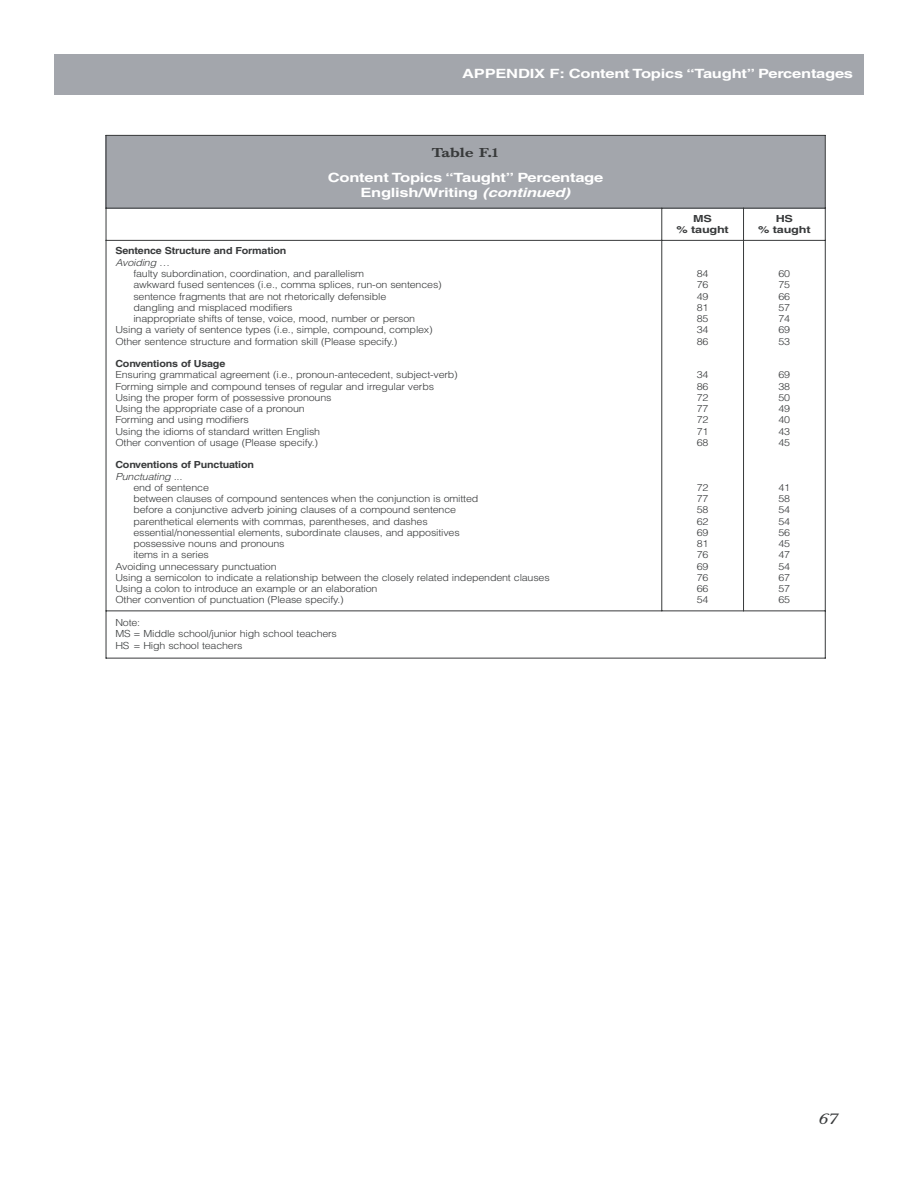
<style>
.page{position:relative;width:918px;height:1188px;background:#fff}
.page>*{position:absolute;margin:0;border:0;box-sizing:border-box;transform-origin:0 0}
.t1{font:italic 15px "Baskerville BE";color:#383a3b;scale:1.3 1}
.t2{font:700 12.75px/15.8px "Helvetica";letter-spacing:-.015em;color:#fff;text-align:center;scale:1.3 1}
.t3{font:500 12.75px "Baskerville BE";letter-spacing:-.015em;color:#383a3b;scale:1.3 1}
.t4{font:300 9.75px/11.2px "Helvetica";letter-spacing:-.015em;color:#383a3b;scale:1.1 1}
.t5{font:700 9.75px "Helvetica";letter-spacing:-.015em;color:#383a3b;scale:1.1 1}
.t6{font:italic 300 9.75px "Helvetica";color:#383a3b;scale:1.1 1}
.t7{font:700 9.75px/11.2px "Helvetica";letter-spacing:-.015em;color:#383a3b;text-align:center;scale:1.3 1}
.s1{font-style:italic}
</style>
<div class="page">
<div style="left:54px;top:54px;width:810px;height:40px;background:#a3a6ac"></div>
<div style="left:106px;top:135px;width:719px;height:73px;background:#a3a6ac"></div>
<hr style="left:106px;top:135px;width:1px;height:523px;background:#383a3b">
<hr style="left:661px;top:208px;width:1px;height:403px;background:#383a3b">
<hr style="left:743px;top:208px;width:1px;height:403px;background:#383a3b">
<hr style="left:825px;top:135px;width:1px;height:523px;background:#383a3b">
<hr style="left:106px;top:135px;width:720px;height:1px;background:#383a3b">
<hr style="left:106px;top:208px;width:720px;height:1px;background:#383a3b">
<hr style="left:106px;top:240px;width:720px;height:1px;background:#383a3b">
<hr style="left:106px;top:610px;width:720px;height:1px;background:#383a3b">
<hr style="left:106px;top:658px;width:720px;height:1px;background:#383a3b">
<h2 class="t2" style="left:410px;top:63px;width:343px">Appendix A: Survey Samples,Types, and Response Rates</h2>
<h2 class="t2" style="left:462px;top:66px;width:302px">APPENDIX F: Content Topics “Taught” Percentages</h2>
<h2 class="t3" style="left:432px;top:147px;width:53px">Table F.1</h2>
<h2 class="t2" style="left:328px;top:170px;width:213px">Content Topics “Taught” Percentage<br>English/Writing <span class="s1">(continued)</span></h2>
<p class="t7" style="left:676px;top:214px;width:42px">MS<br>% taught</p>
<p class="t7" style="left:758px;top:214px;width:42px">HS<br>% taught</p>
<p class="t5" style="left:115px;top:247px;width:157px">Sentence Structure and Formation</p>
<p class="t6" style="left:115px;top:259px;width:53px">Avoiding …</p>
<p class="t4" style="left:133px;top:269px;width:211px">faulty subordination, coordination, and parallelism</p>
<p class="t4" style="left:697px;top:269px;width:12px">84</p>
<p class="t4" style="left:778px;top:269px;width:12px">60</p>
<p class="t4" style="left:133px;top:280px;width:282px">awkward fused sentences (i.e., comma splices, run-on sentences)</p>
<p class="t4" style="left:697px;top:280px;width:12px">76</p>
<p class="t4" style="left:778px;top:280px;width:12px">75</p>
<p class="t4" style="left:133px;top:291px;width:231px">sentence fragments that are not rhetorically defensible</p>
<p class="t4" style="left:697px;top:291px;width:12px">49</p>
<p class="t4" style="left:778px;top:291px;width:12px">66</p>
<p class="t4" style="left:133px;top:303px;width:146px">dangling and misplaced modifiers</p>
<p class="t4" style="left:697px;top:303px;width:12px">81</p>
<p class="t4" style="left:779px;top:303px;width:12px">57</p>
<p class="t4" style="left:133px;top:314px;width:258px">inappropriate shifts of tense, voice, mood, number or person</p>
<p class="t4" style="left:697px;top:314px;width:12px">85</p>
<p class="t4" style="left:778px;top:314px;width:12px">74</p>
<p class="t4" style="left:115px;top:325px;width:290px">Using a variety of sentence types (i.e., simple, compound, complex)</p>
<p class="t4" style="left:697px;top:325px;width:12px">34</p>
<p class="t4" style="left:778px;top:325px;width:12px">69</p>
<p class="t4" style="left:115px;top:336px;width:258px">Other sentence structure and formation skill (Please specify.)</p>
<p class="t4" style="left:697px;top:336px;width:12px">86</p>
<p class="t4" style="left:778px;top:336px;width:12px">53</p>
<p class="t5" style="left:115px;top:360px;width:101px">Conventions of Usage</p>
<p class="t4" style="left:115px;top:370px;width:313px">Ensuring grammatical agreement (i.e., pronoun-antecedent, subject-verb)</p>
<p class="t4" style="left:697px;top:370px;width:12px">34</p>
<p class="t4" style="left:778px;top:370px;width:12px">69</p>
<p class="t4" style="left:115px;top:381px;width:291px">Forming simple and compound tenses of regular and irregular verbs</p>
<p class="t4" style="left:697px;top:381px;width:12px">86</p>
<p class="t4" style="left:778px;top:381px;width:12px">38</p>
<p class="t4" style="left:115px;top:393px;width:198px">Using the proper form of possessive pronouns</p>
<p class="t4" style="left:697px;top:393px;width:12px">72</p>
<p class="t4" style="left:779px;top:393px;width:12px">50</p>
<p class="t4" style="left:115px;top:404px;width:174px">Using the appropriate case of a pronoun</p>
<p class="t4" style="left:697px;top:404px;width:12px">77</p>
<p class="t4" style="left:779px;top:404px;width:12px">49</p>
<p class="t4" style="left:115px;top:415px;width:123px">Forming and using modifiers</p>
<p class="t4" style="left:697px;top:415px;width:12px">72</p>
<p class="t4" style="left:779px;top:415px;width:12px">40</p>
<p class="t4" style="left:115px;top:426px;width:188px">Using the idioms of standard written English</p>
<p class="t4" style="left:697px;top:426px;width:12px">71</p>
<p class="t4" style="left:779px;top:426px;width:12px">43</p>
<p class="t4" style="left:115px;top:438px;width:186px">Other convention of usage (Please specify.)</p>
<p class="t4" style="left:697px;top:438px;width:12px">68</p>
<p class="t4" style="left:779px;top:438px;width:12px">45</p>
<p class="t5" style="left:115px;top:461px;width:128px">Conventions of Punctuation</p>
<p class="t6" style="left:115px;top:472px;width:64px">Punctuating ...</p>
<p class="t4" style="left:133px;top:483px;width:70px">end of sentence</p>
<p class="t4" style="left:697px;top:483px;width:12px">72</p>
<p class="t4" style="left:779px;top:483px;width:12px">41</p>
<p class="t4" style="left:133px;top:494px;width:315px">between clauses of compound sentences when the conjunction is omitted</p>
<p class="t4" style="left:697px;top:494px;width:12px">77</p>
<p class="t4" style="left:778px;top:494px;width:12px">58</p>
<p class="t4" style="left:133px;top:505px;width:295px">before a conjunctive adverb joining clauses of a compound sentence</p>
<p class="t4" style="left:697px;top:505px;width:12px">58</p>
<p class="t4" style="left:778px;top:505px;width:12px">54</p>
<p class="t4" style="left:133px;top:516px;width:269px">parenthetical elements with commas, parentheses, and dashes</p>
<p class="t4" style="left:697px;top:516px;width:12px">62</p>
<p class="t4" style="left:778px;top:516px;width:12px">54</p>
<p class="t4" style="left:133px;top:528px;width:298px">essential/nonessential elements, subordinate clauses, and appositives</p>
<p class="t4" style="left:697px;top:528px;width:12px">69</p>
<p class="t4" style="left:778px;top:528px;width:12px">56</p>
<p class="t4" style="left:133px;top:539px;width:139px">possessive nouns and pronouns</p>
<p class="t4" style="left:697px;top:539px;width:12px">81</p>
<p class="t4" style="left:779px;top:539px;width:12px">45</p>
<p class="t4" style="left:133px;top:550px;width:70px">items in a series</p>
<p class="t4" style="left:697px;top:550px;width:12px">76</p>
<p class="t4" style="left:779px;top:550px;width:12px">47</p>
<p class="t4" style="left:115px;top:561px;width:148px">Avoiding unnecessary punctuation</p>
<p class="t4" style="left:697px;top:561px;width:12px">69</p>
<p class="t4" style="left:779px;top:561px;width:12px">54</p>
<p class="t4" style="left:115px;top:573px;width:396px">Using a semicolon to indicate a relationship between the closely related independent clauses</p>
<p class="t4" style="left:697px;top:573px;width:12px">76</p>
<p class="t4" style="left:778px;top:573px;width:12px">67</p>
<p class="t4" style="left:115px;top:584px;width:240px">Using a colon to introduce an example or an elaboration</p>
<p class="t4" style="left:697px;top:584px;width:12px">66</p>
<p class="t4" style="left:778px;top:584px;width:12px">57</p>
<p class="t4" style="left:115px;top:595px;width:209px">Other convention of punctuation (Please specify.)</p>
<p class="t4" style="left:697px;top:595px;width:12px">54</p>
<p class="t4" style="left:779px;top:595px;width:12px">65</p>
<p class="t4" style="left:115px;top:618px;width:203px">Note:<br>MS = Middle school/junior high school teachers<br>HS = High school teachers</p>
<h1 class="t1" style="left:817px;top:1113px;width:17px">67</h1>
</div>
